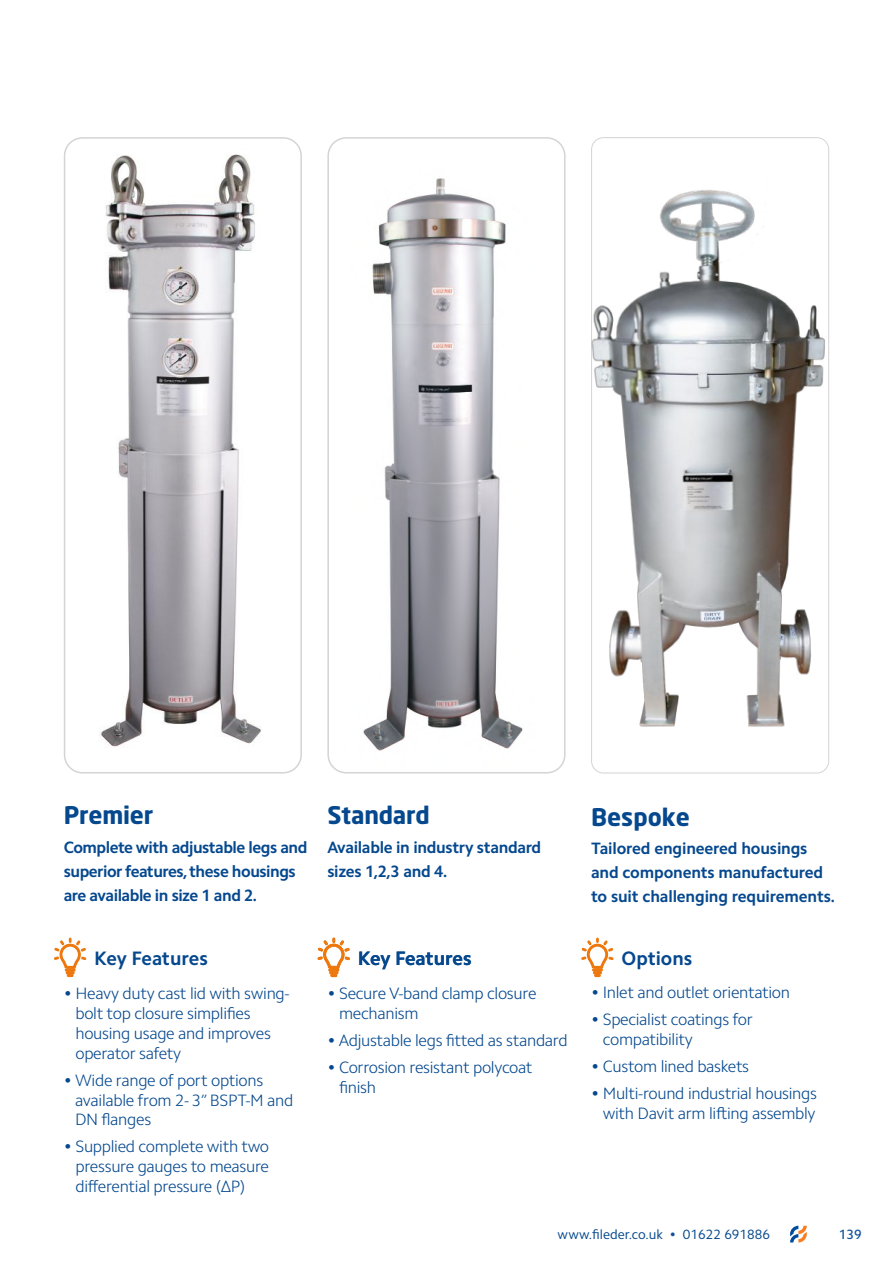
<style>
.page{position:relative;width:893px;height:1263px;background:#fff}
.page>*{position:absolute;margin:0;border:0;box-sizing:border-box;transform-origin:0 0}
.t1{font:700 24px "Neo Sans";letter-spacing:-.01em;color:#05488e}
.t2{font:700 19.5px "Camphor Std";color:#05488e}
.t3{font:300 16.5px/19.8px "Camphor Std";letter-spacing:-.02em;color:#05488e}
.t4{font:700 16.5px/24px "Camphor Std";letter-spacing:-.02em;color:#05488e}
.t5{font:13.5px "Camphor Std";color:#04488d}
.t6{font:500 13.5px "Camphor Std";color:#0f519c}
.s1{color:#0f519c}
</style>
<div class="page">
<img style="left:363px;top:178px;width:160px;height:573px">
<div style="left:327px;top:137px;width:239px;height:636px;border:2px solid #d5d4d5;border-radius:18px"></div>
<img style="left:65px;top:140px;width:234px;height:633px">
<div style="left:64px;top:137px;width:238px;height:636px;border:2px solid #d5d4d5;border-radius:18px"></div>
<img style="left:591px;top:153px;width:238px;height:610px">
<svg style="left:54px;top:938px;width:33px;height:39px"></svg>
<svg style="left:317px;top:938px;width:33px;height:39px"></svg>
<svg style="left:581px;top:938px;width:33px;height:39px"></svg>
<svg style="left:790px;top:1226px;width:17px;height:16px"></svg>
<h1 class="t1" style="left:64px;top:805px;width:91px">Premier</h1>
<p class="t4" style="left:64px;top:835px;width:245px">Complete with adjustable legs and superior features, these housings are available in size 1 and 2.</p>
<h1 class="t1" style="left:327px;top:805px;width:104px">Standard</h1>
<p class="t4" style="left:327px;top:835px;width:215px">Available in industry standard sizes 1,2,3 and 4.</p>
<h1 class="t1" style="left:591px;top:807px;width:101px">Bespoke</h1>
<p class="t4" style="left:591px;top:837px;width:245px">Tailored engineered housings and components manufactured to suit challenging requirements.</p>
<p class="t2" style="left:94px;top:947px;width:115px">Key Features</p>
<p class="t2" style="left:358px;top:947px;width:115px">Key Features</p>
<p class="t2" style="left:622px;top:947px;width:72px">Options</p>
<p class="t3" style="left:75px;top:984px;width:216px;text-indent:-12px">• Heavy duty cast lid with swing&shy;bolt top closure simplifies housing usage and improves operator safety</p>
<p class="t3" style="left:75px;top:1070px;width:220px;text-indent:-11px">• Wide range of port options available from 2- 3” BSPT-M and<br>DN flanges</p>
<p class="t3" style="left:75px;top:1137px;width:195px;text-align:justify;text-indent:-12px">• Supplied complete with two pressure gauges to measure differential pressure (ΔP)</p>
<p class="t3" style="left:339px;top:984px;width:199px;text-indent:-12px">• Secure V-band clamp closure mechanism</p>
<p class="t3" style="left:327px;top:1030px;width:242px">• Adjustable legs fitted as standard</p>
<p class="t3" style="left:339px;top:1057px;width:195px;text-indent:-12px">• Corrosion resistant polycoat finish</p>
<p class="t3" style="left:591px;top:983px;width:200px">• Inlet and outlet orientation</p>
<p class="t3" style="left:603px;top:1010px;width:152px;text-indent:-12px">• Specialist coatings for compatibility</p>
<p class="t3" style="left:591px;top:1056px;width:160px">• Custom lined baskets</p>
<p class="t3" style="left:591px;top:1083px;width:227px;text-align:right">• Multi-round industrial housings with Davit arm lifting assembly</p>
<p class="t5" style="left:558px;top:1226px;width:214px">www.fileder.co.uk <span class="s1">•</span> 01622 691886</p>
<p class="t6" style="left:839px;top:1226px;width:24px">139</p>
</div>
